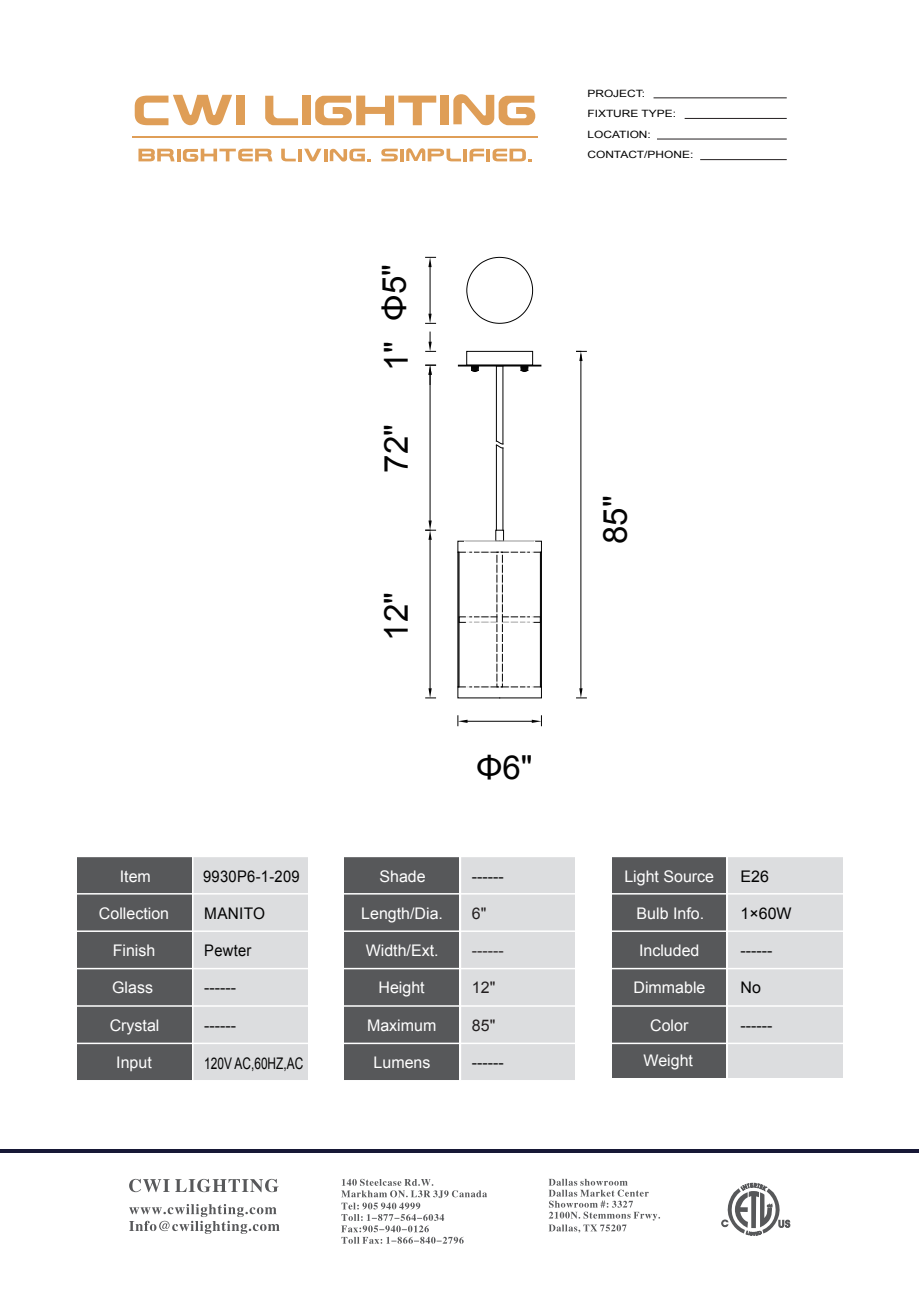
<style>
.page{position:relative;width:919px;height:1289px;background:#fff}
.page>*{position:absolute;margin:0;border:0;box-sizing:border-box;transform-origin:0 0}
.t1{font:33px "Arial";color:#030303}
.t2{font:16.05px "Arial";color:#fff}
.t3{font:16.05px "Arial";letter-spacing:.02em;color:#030303}
.t4{font:16.05px "Arial";letter-spacing:.02em;color:#030303;scale:.92 1}
.t5{font:16.05px "Arial";color:#231f20}
.t6{font:16.05px "Arial";color:#030303;scale:.74 1}
.t7{font:16.05px "Arial";letter-spacing:.02em;color:#030303;scale:.96 1}
.t8{font:10.05px/20.5px "Arial";color:#030303;scale:1.19 1}
.s1{color:#000}
</style>
<div class="page">
<hr style="left:0;top:1149px;width:918px;height:4px;background:#171836">
<div style="left:611px;top:856px;width:115px;height:221px;background:#57585a"></div>
<div style="left:77px;top:856px;width:114px;height:224px;background:#57585a"></div>
<div style="left:344px;top:856px;width:115px;height:224px;background:#57585a"></div>
<div style="left:728px;top:856px;width:114px;height:221px;background:#dcdddf"></div>
<div style="left:193px;top:856px;width:115px;height:224px;background:#dcdddf"></div>
<div style="left:460px;top:856px;width:115px;height:224px;background:#dcdddf"></div>
<hr style="left:76px;top:855px;width:767px;height:2px;background:#fff">
<hr style="left:76px;top:893px;width:767px;height:1px;background:#fff">
<hr style="left:76px;top:930px;width:767px;height:1px;background:#fff">
<hr style="left:76px;top:967px;width:767px;height:2px;background:#fff">
<hr style="left:76px;top:1005px;width:767px;height:1px;background:#fff">
<hr style="left:76px;top:1042px;width:767px;height:2px;background:#fff">
<hr style="left:76px;top:1079px;width:767px;height:2px;background:#fff">
<hr style="left:459px;top:840px;width:2px;height:240px;background:#fff">
<hr style="left:132px;top:136px;width:406px;height:2px;background:#df9e57">
<svg style="left:135px;top:95px;width:97px;height:30px"></svg>
<div style="left:236px;top:96px;width:9px;height:29px;background:#df9e57"></div>
<svg style="left:265px;top:96px;width:33px;height:29px"></svg>
<svg style="left:315px;top:96px;width:121px;height:29px"></svg>
<svg style="left:453px;top:94px;width:82px;height:31px"></svg>
<div style="left:302px;top:96px;width:9px;height:29px;background:#df9e57"></div>
<div style="left:440px;top:96px;width:9px;height:29px;background:#df9e57"></div>
<svg style="left:281px;top:149px;width:15px;height:12px"></svg>
<hr style="left:298px;top:149px;width:4px;height:12px;background:#df9e57">
<svg style="left:381px;top:149px;width:17px;height:12px"></svg>
<hr style="left:400px;top:149px;width:4px;height:12px;background:#df9e57">
<svg style="left:469px;top:149px;width:15px;height:12px"></svg>
<hr style="left:486px;top:149px;width:4px;height:12px;background:#df9e57">
<hr style="left:463px;top:149px;width:4px;height:12px;background:#df9e57">
<svg style="left:492px;top:149px;width:40px;height:12px"></svg>
<svg style="left:304px;top:149px;width:67px;height:12px"></svg>
<svg style="left:406px;top:148px;width:55px;height:13px"></svg>
<svg style="left:138px;top:149px;width:134px;height:13px"></svg>
<hr style="left:653px;top:97px;width:133px;height:1px;background:#231f20">
<hr style="left:684px;top:118px;width:102px;height:1px;background:#231f20">
<hr style="left:657px;top:139px;width:129px;height:1px;background:#231f20">
<hr style="left:700px;top:159px;width:86px;height:1px;background:#231f20">
<div style="left:495px;top:530px;width:9px;height:11px;border:1px solid #030303"></div>
<div style="left:457px;top:552px;width:2px;height:135px;border:1px solid #030303"></div>
<div style="left:540px;top:552px;width:1px;height:135px;border:1px solid #030303"></div>
<svg style="left:469px;top:622px;width:61px;height:2px"></svg>
<hr style="left:473px;top:546px;width:1px;height:143px;background:#fff">
<hr style="left:472px;top:546px;width:1px;height:143px;background:#fff">
<hr style="left:480px;top:546px;width:1px;height:143px;background:#fff">
<hr style="left:479px;top:546px;width:1px;height:143px;background:#fff">
<hr style="left:489px;top:546px;width:1px;height:143px;background:#fff">
<hr style="left:488px;top:546px;width:1px;height:143px;background:#fff">
<hr style="left:499px;top:546px;width:1px;height:143px;background:#fff">
<hr style="left:510px;top:546px;width:1px;height:143px;background:#fff">
<hr style="left:509px;top:546px;width:1px;height:143px;background:#fff">
<hr style="left:519px;top:546px;width:1px;height:143px;background:#fff">
<hr style="left:518px;top:546px;width:1px;height:143px;background:#fff">
<hr style="left:526px;top:546px;width:1px;height:143px;background:#fff">
<hr style="left:525px;top:546px;width:1px;height:143px;background:#fff">
<div style="left:458px;top:365px;width:83px;height:1px;border:1px solid #030303"></div>
<div style="left:466px;top:351px;width:67px;height:14px;border:1px solid #030303"></div>
<svg style="left:470px;top:365px;width:9px;height:7px"></svg>
<svg style="left:520px;top:365px;width:8px;height:7px"></svg>
<hr style="left:502px;top:448px;width:1px;height:82px;background:#030303">
<hr style="left:496px;top:445px;width:1px;height:85px;background:#030303">
<hr style="left:502px;top:366px;width:1px;height:78px;background:#030303">
<hr style="left:496px;top:366px;width:1px;height:75px;background:#030303">
<svg style="left:495px;top:440px;width:8px;height:9px"></svg>
<svg style="left:466px;top:256px;width:67px;height:68px"></svg>
<hr style="left:429px;top:267px;width:1px;height:47px;background:#030303">
<svg style="left:425px;top:257px;width:10px;height:10px"></svg>
<svg style="left:425px;top:314px;width:10px;height:10px"></svg>
<svg style="left:425px;top:332px;width:10px;height:20px"></svg>
<hr style="left:429px;top:375px;width:1px;height:145px;background:#030303">
<svg style="left:425px;top:365px;width:10px;height:19px"></svg>
<hr style="left:429px;top:540px;width:1px;height:148px;background:#030303">
<svg style="left:425px;top:520px;width:10px;height:20px"></svg>
<svg style="left:425px;top:688px;width:10px;height:10px"></svg>
<hr style="left:580px;top:355px;width:1px;height:333px;background:#030303">
<svg style="left:576px;top:351px;width:10px;height:10px"></svg>
<svg style="left:576px;top:688px;width:10px;height:10px"></svg>
<hr style="left:467px;top:721px;width:64px;height:1px;background:#030303">
<svg style="left:457px;top:715px;width:10px;height:10px"></svg>
<svg style="left:531px;top:715px;width:11px;height:10px"></svg>
<svg style="left:721px;top:1182px;width:69px;height:53px"></svg>
<svg style="left:341px;top:1178px;width:146px;height:65px"></svg>
<svg style="left:548px;top:1178px;width:112px;height:54px"></svg>
<svg style="left:129px;top:1178px;width:149px;height:14px"></svg>
<svg style="left:129px;top:1204px;width:150px;height:29px"></svg>
<p class="t2" style="left:120px;top:865px;width:33px">Item</p>
<p class="t2" style="left:99px;top:903px;width:72px">Collection</p>
<p class="t2" style="left:113px;top:940px;width:44px">Finish</p>
<p class="t2" style="left:112px;top:977px;width:42px">Glass</p>
<p class="t2" style="left:110px;top:1014px;width:51px">Crystal</p>
<p class="t2" style="left:116px;top:1051px;width:37px">Input</p>
<p class="t4" style="left:203px;top:865px;width:107px">9930P6-1-209</p>
<p class="t7" style="left:204px;top:903px;width:65px">MANITO</p>
<p class="t4" style="left:204px;top:940px;width:53px">Pewter</p>
<p class="t3" style="left:204px;top:977px;width:33px">------</p>
<p class="t3" style="left:204px;top:1014px;width:33px">------</p>
<p class="t6" style="left:204px;top:1052px;width:135px">120V AC,60HZ,AC</p>
<h1 class="t1" style="left:372px;top:320px;width:58px;rotate:-90deg"><span class="s1">Φ</span>5"</h1>
<h1 class="t1" style="left:374px;top:371px;width:32px;rotate:-90deg">1"</h1>
<h1 class="t1" style="left:374px;top:472px;width:50px;rotate:-90deg">72"</h1>
<h1 class="t1" style="left:374px;top:640px;width:50px;rotate:-90deg">12"</h1>
<h1 class="t1" style="left:476px;top:746px;width:58px"><span class="s1">Φ</span>6"</h1>
<p class="t2" style="left:379px;top:865px;width:48px">Shade</p>
<p class="t2" style="left:361px;top:903px;width:83px">Length/Dia.</p>
<p class="t2" style="left:365px;top:940px;width:74px">Width/Ext.</p>
<p class="t2" style="left:378px;top:977px;width:48px">Height</p>
<p class="t2" style="left:367px;top:1014px;width:71px">Maximum</p>
<p class="t2" style="left:373px;top:1051px;width:58px">Lumens</p>
<p class="t3" style="left:472px;top:865px;width:33px">------</p>
<p class="t5" style="left:472px;top:903px;width:16px">6"</p>
<p class="t5" style="left:472px;top:940px;width:33px">------</p>
<p class="t5" style="left:472px;top:977px;width:25px">12"</p>
<p class="t5" style="left:472px;top:1014px;width:25px">85"</p>
<p class="t3" style="left:472px;top:1051px;width:33px">------</p>
<p class="t8" style="left:587px;top:83px;width:90px">PROJECT:<br>FIXTURE TYPE:<br>LOCATION:<br>CONTACT/PHONE:</p>
<h1 class="t1" style="left:593px;top:544px;width:50px;rotate:-90deg">85"</h1>
<p class="t2" style="left:624px;top:865px;width:91px">Light Source</p>
<p class="t2" style="left:636px;top:903px;width:69px">Bulb Info.</p>
<p class="t2" style="left:639px;top:940px;width:62px">Included</p>
<p class="t2" style="left:633px;top:977px;width:73px">Dimmable</p>
<p class="t2" style="left:650px;top:1014px;width:40px">Color</p>
<p class="t2" style="left:643px;top:1049px;width:51px">Weight</p>
<p class="t3" style="left:740px;top:865px;width:30px">E26</p>
<p class="t3" style="left:740px;top:903px;width:53px">1×60W</p>
<p class="t3" style="left:740px;top:940px;width:33px">------</p>
<p class="t3" style="left:740px;top:977px;width:22px">No</p>
<p class="t3" style="left:740px;top:1014px;width:33px">------</p>
</div>
